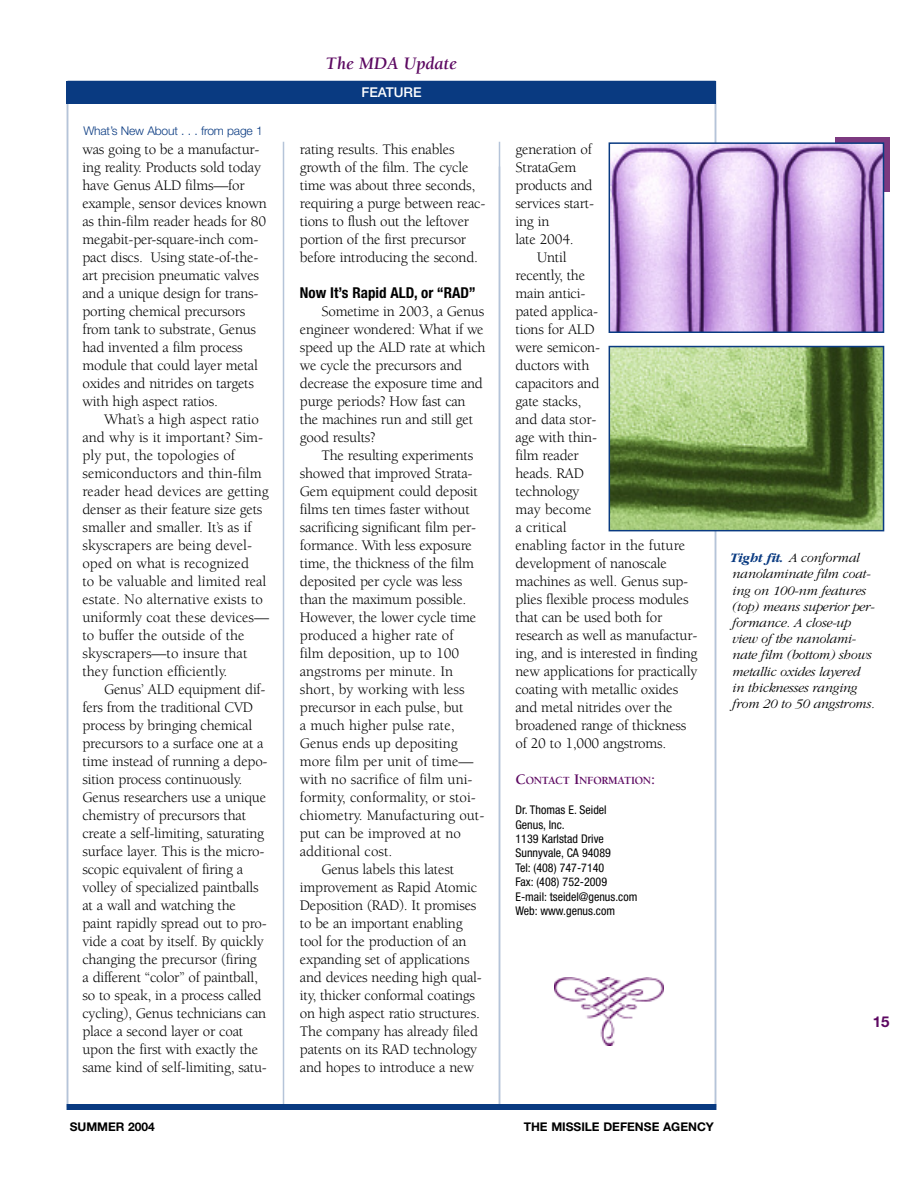
<style>
.page{position:relative;width:918px;height:1188px;background:#fff}
.page>*{position:absolute;margin:0;border:0;box-sizing:border-box;transform-origin:0 0}
.t1{font:italic 700 18px "Berkeley";color:#5c0861}
.t2{font:15px/18px "Berkeley";letter-spacing:-.015em;color:#000}
.t3{font:700 condensed 15px "Helvetica Neue";color:#000}
.t4{font:700 15px "Helvetica Neue";color:#5c0861}
.t5{font:italic 300 13.5px/16.2px "Garamond";letter-spacing:-.015em;color:#000}
.t6{font:500 13.5px "Helvetica Neue";color:#fff}
.t7{font:condensed 12px/14.4px "Helvetica Neue";color:#000}
.t8{font:700 12px "Helvetica Neue";color:#000}
.t9{font:300 12px "Helvetica Neue";letter-spacing:-.015em;color:#093a81}
.t10{font:700 11.25px "Berkeley";letter-spacing:-.02em;color:#5c0861}
.s1{font-size:15px}
.s2{font-weight:700;color:#093a81}
</style>
<div class="page">
<hr style="left:283px;top:142px;width:1px;height:965px;background:#b5c4d9">
<hr style="left:499px;top:142px;width:1px;height:965px;background:#b5c4d9">
<hr style="left:715px;top:81px;width:1px;height:1026px;background:#b5c4d9">
<hr style="left:67px;top:81px;width:1px;height:1026px;background:#b5c4d9">
<div style="left:67px;top:81px;width:649px;height:23px;background:#093a81"></div>
<div style="left:67px;top:1104px;width:649px;height:6px;background:#093a81"></div>
<div style="left:835px;top:138px;width:55px;height:54px;background:#7c3980"></div>
<img style="left:554px;top:978px;width:109px;height:67px">
<div style="left:702px;top:290px;width:40px;height:104px;background:#fff"></div>
<img style="left:612px;top:145px;width:269px;height:185px">
<div style="left:609px;top:142px;width:275px;height:191px;border:2px solid #093a81"></div>
<img style="left:612px;top:349px;width:269px;height:179px">
<div style="left:609px;top:346px;width:275px;height:185px;border:2px solid #093a81"></div>
<p class="t9" style="left:84px;top:127px;width:181px">What’s New About . . . from page 1</p>
<p class="t2" style="left:82px;top:141px;width:186px">was going to be a manufactur&shy;ing reality. Products sold today have Genus ALD films—for example, sensor devices known as thin-film reader heads for 80 megabit-per-square-inch com&shy;pact discs. Using state-of-the&shy;art precision pneumatic valves and a unique design for trans&shy;porting chemical precursors from tank to substrate, Genus had invented a film process module that could layer metal oxides and nitrides on targets with high aspect ratios.</p>
<p class="t2" style="left:82px;top:411px;width:188px;text-indent:22px">What’s a high aspect ratio and why is it important? Sim&shy;ply put, the topologies of semiconductors and thin-film reader head devices are getting denser as their feature size gets smaller and smaller. It’s as if skyscrapers are being devel&shy;oped on what is recognized<br>to be valuable and limited real estate. No alternative exists to uniformly coat these devices— to buffer the outside of the skyscrapers—to insure that they function efficiently.</p>
<p class="t2" style="left:83px;top:681px;width:187px;text-indent:22px">Genus’ ALD equipment dif&shy;fers from the traditional CVD process by bringing chemical precursors to a surface one at a time instead of running a depo&shy;sition process continuously.<br>Genus researchers use a unique chemistry of precursors that create a self-limiting, saturating surface layer. This is the micro&shy;scopic equivalent of firing a volley of specialized paintballs at a wall and watching the paint rapidly spread out to pro&shy;vide a coat by itself. By quickly changing the precursor (firing<br>a different “color” of paintball, so to speak, in a process called cycling), Genus technicians can place a second layer or coat upon the first with exactly the same kind of self-limiting, satu-</p>
<p class="t8" style="left:70px;top:1123px;width:87px">SUMMER 2004</p>
<p class="t1" style="left:326px;top:56px;width:133px">The MDA Update</p>
<p class="t6" style="left:361px;top:88px;width:62px">FEATURE</p>
<p class="t6" style="left:361px;top:88px;width:11px">H</p>
<p class="t6" style="left:388px;top:88px;width:35px">DING</p>
<p class="t2" style="left:300px;top:141px;width:187px">rating results. This enables growth of the film. The cycle time was about three seconds, requiring a purge between reac&shy;tions to flush out the leftover portion of the first precursor before introducing the second.</p>
<p class="t3" style="left:300px;top:287px;width:178px">Now It’s Rapid ALD, or “RAD”</p>
<p class="t2" style="left:300px;top:303px;width:187px;text-indent:22px">Sometime in 2003, a Genus engineer wondered: What if we speed up the ALD rate at which we cycle the precursors and decrease the exposure time and purge periods? How fast can the machines run and still get good results?</p>
<p class="t2" style="left:321px;top:447px;width:153px">The resulting experiments</p>
<p class="t2" style="left:300px;top:465px;width:174px">showed that improved Strata-</p>
<p class="t2" style="left:300px;top:483px;width:180px">Gem equipment could deposit</p>
<p class="t2" style="left:300px;top:501px;width:171px">films ten times faster without</p>
<p class="t2" style="left:300px;top:519px;width:178px">sacrificing significant film per-</p>
<p class="t2" style="left:300px;top:537px;width:174px">formance. With less exposure</p>
<p class="t2" style="left:300px;top:555px;width:176px">time, the thickness of the film</p>
<p class="t2" style="left:300px;top:573px;width:164px">deposited per cycle was less</p>
<p class="t2" style="left:300px;top:591px;width:168px">than the maximum possible.</p>
<p class="t2" style="left:300px;top:609px;width:178px">However, the lower cycle time</p>
<p class="t2" style="left:300px;top:627px;width:155px">produced a higher rate of</p>
<p class="t2" style="left:300px;top:645px;width:161px">film deposition, up to 100</p>
<p class="t2" style="left:300px;top:663px;width:155px">angstroms per minute. In</p>
<p class="t2" style="left:300px;top:681px;width:166px">short, by working with less</p>
<p class="t2" style="left:300px;top:699px;width:165px">precursor in each pulse, but</p>
<p class="t2" style="left:300px;top:717px;width:156px">a much higher pulse rate,</p>
<p class="t2" style="left:300px;top:735px;width:159px">Genus ends up depositing</p>
<p class="t2" style="left:300px;top:753px;width:175px">more film per unit of time—</p>
<p class="t2" style="left:300px;top:771px;width:174px">with no sacrifice of film uni-</p>
<p class="t2" style="left:300px;top:789px;width:178px">formity, conformality, or stoi-</p>
<p class="t2" style="left:300px;top:807px;width:186px">chiometry. Manufacturing out-</p>
<p class="t2" style="left:300px;top:825px;width:163px">put can be improved at no</p>
<p class="t2" style="left:300px;top:843px;width:94px">additional cost.</p>
<p class="t2" style="left:321px;top:861px;width:134px">Genus labels this latest</p>
<p class="t2" style="left:300px;top:879px;width:179px">improvement as Rapid Atomic</p>
<p class="t2" style="left:300px;top:897px;width:178px">Deposition (RAD). It promises</p>
<p class="t2" style="left:300px;top:915px;width:164px">to be an important enabling</p>
<p class="t2" style="left:300px;top:933px;width:168px">tool for the production of an</p>
<p class="t2" style="left:300px;top:951px;width:171px">expanding set of applications</p>
<p class="t2" style="left:300px;top:969px;width:184px">and devices needing high qual-</p>
<p class="t2" style="left:300px;top:987px;width:177px">ity, thicker conformal coatings</p>
<p class="t2" style="left:300px;top:1005px;width:182px">on high aspect ratio structures.</p>
<p class="t2" style="left:300px;top:1023px;width:180px">The company has already filed</p>
<p class="t2" style="left:300px;top:1041px;width:179px">patents on its RAD technology</p>
<p class="t2" style="left:300px;top:1059px;width:176px">and hopes to introduce a new</p>
<p class="t2" style="left:515px;top:141px;width:78px">generation of</p>
<p class="t2" style="left:515px;top:159px;width:62px">StrataGem</p>
<p class="t2" style="left:515px;top:177px;width:79px">products and</p>
<p class="t2" style="left:515px;top:195px;width:80px">services start-</p>
<p class="t2" style="left:515px;top:213px;width:35px">ing in</p>
<p class="t2" style="left:515px;top:231px;width:60px">late 2004.</p>
<p class="t2" style="left:537px;top:249px;width:31px">Until</p>
<p class="t2" style="left:515px;top:267px;width:71px">recently, the</p>
<p class="t2" style="left:515px;top:285px;width:71px">main antici-</p>
<p class="t2" style="left:515px;top:303px;width:84px">pated applica-</p>
<p class="t2" style="left:515px;top:321px;width:81px">tions for ALD</p>
<p class="t2" style="left:515px;top:339px;width:86px">were semicon-</p>
<p class="t2" style="left:515px;top:357px;width:75px">ductors with</p>
<p class="t2" style="left:515px;top:375px;width:85px">capacitors and</p>
<p class="t2" style="left:515px;top:393px;width:67px">gate stacks,</p>
<p class="t2" style="left:515px;top:411px;width:82px">and data stor-</p>
<p class="t2" style="left:515px;top:429px;width:83px">age with thin-</p>
<p class="t2" style="left:515px;top:447px;width:65px">film reader</p>
<p class="t2" style="left:515px;top:465px;width:70px">heads. RAD</p>
<p class="t2" style="left:515px;top:483px;width:65px">technology</p>
<p class="t2" style="left:515px;top:501px;width:77px">may become</p>
<p class="t2" style="left:515px;top:519px;width:53px">a critical</p>
<p class="t2" style="left:515px;top:537px;width:171px">enabling factor in the future</p>
<p class="t2" style="left:515px;top:555px;width:153px">development of nanoscale</p>
<p class="t2" style="left:515px;top:573px;width:174px">machines as well. Genus sup-</p>
<p class="t2" style="left:515px;top:591px;width:175px">plies flexible process modules</p>
<p class="t2" style="left:515px;top:609px;width:148px">that can be used both for</p>
<p class="t2" style="left:515px;top:627px;width:183px">research as well as manufactur-</p>
<p class="t2" style="left:515px;top:645px;width:184px">ing, and is interested in finding</p>
<p class="t2" style="left:515px;top:663px;width:183px">new applications for practically</p>
<p class="t2" style="left:515px;top:681px;width:164px">coating with metallic oxides</p>
<p class="t2" style="left:515px;top:699px;width:159px">and metal nitrides over the</p>
<p class="t2" style="left:515px;top:717px;width:172px">broadened range of thickness</p>
<p class="t2" style="left:515px;top:735px;width:152px">of 20 to 1,000 angstroms.</p>
<p class="t10" style="left:515px;top:776px;width:141px"><span class="s1">C</span>ONTACT <span class="s1">I</span>NFORMATION<span class="s1">:</span></p>
<p class="t7" style="left:515px;top:804px;width:123px">Dr. Thomas E. Seidel<br>Genus, Inc.<br>1139 Karlstad Drive<br>Sunnyvale, CA 94089<br>Tel: (408) 747-7140<br>Fax: (408) 752-2009<br>E-mail: tseidel@genus.com<br>Web: www.genus.com</p>
<p class="t5" style="left:732px;top:550px;width:144px"><span class="s2">Tight fit.</span> A conformal nanolaminate film coat&shy;ing on 100-nm features (top) means superior per&shy;formance. A close-up view of the nanolami&shy;nate film (bottom) shows metallic oxides layered in thicknesses ranging from 20 to 50 angstroms.</p>
<p class="t8" style="left:524px;top:1123px;width:192px">THE MISSILE DEFENSE AGENCY</p>
<p class="t4" style="left:873px;top:1016px;width:18px">15</p>
</div>
